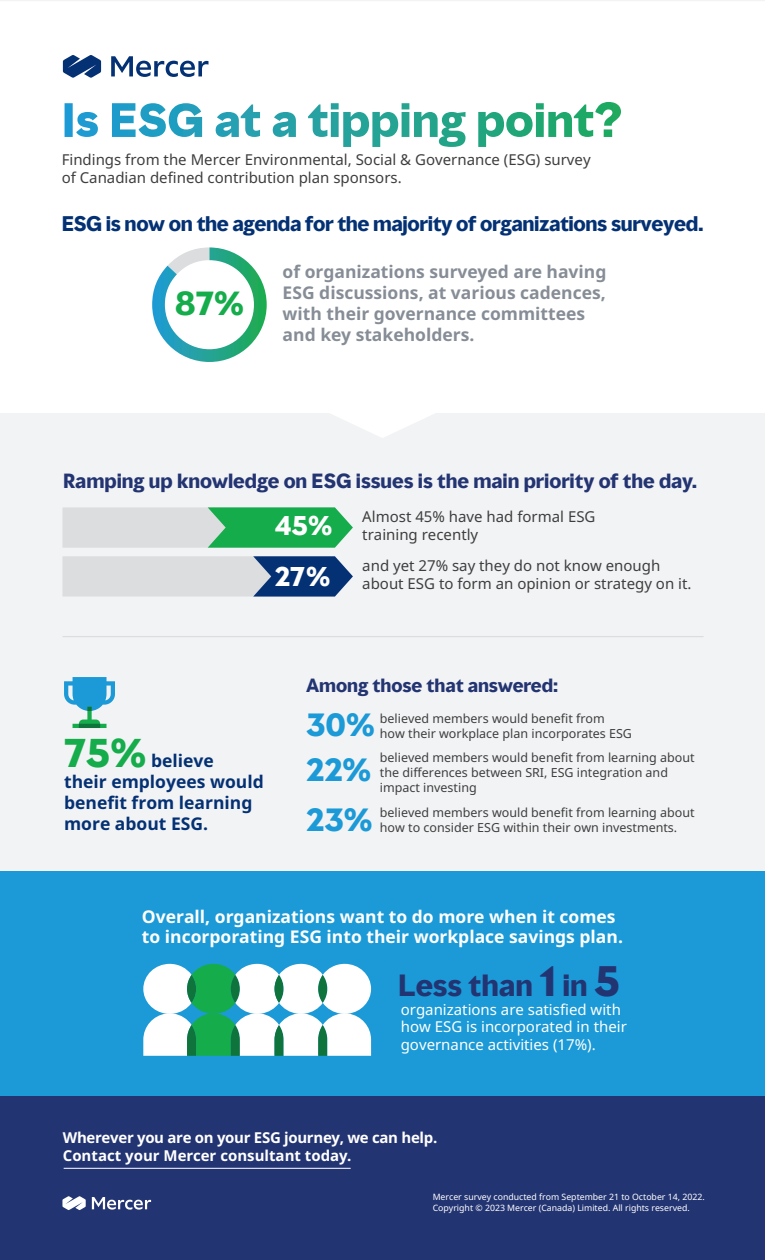
<style>
.page{position:relative;width:765px;height:1260px;background:#fff}
.page>*{position:absolute;margin:0;border:0;box-sizing:border-box;transform-origin:0 0}
.t1{font:700 31.25px "MMC Display";color:#15ac4b}
.t2{font:700 30px "MMC Display";color:#1b9ad7}
.t3{font:700 28px "MMC Display";color:#233472}
.t4{font:700 25.38px "MMC Display";color:#fff}
.t5{font:700 19.38px "MMC Display";letter-spacing:-.02em;color:#043174}
.t6{font:700 18.75px "MMC Display";color:#233472}
.t7{font:700 17.5px/21px "Noto Sans";color:#868d96}
.t8{font:700 17.5px/20px "Noto Sans";color:#fff}
.t9{font:700 17.5px/21px "Noto Sans";color:#043174}
.t10{font:700 17.5px "MMC Display";color:#233472}
.t11{font:15px/18px "Noto Sans";color:#3e3e3f}
.t12{font:15px/17.5px "Noto Sans";color:#fff}
.t13{font:700 15px/18px "Noto Sans";letter-spacing:-.02em;color:#fff}
.t14{font:12.5px/15px "Noto Sans";color:#3e3e3f}
.t15{font:8.75px/10.5px "Noto Sans";color:#fff}
.s1{font-family:"MMC Display";font-size:37.5px;color:#15ac4b}
.s2{font-size:39.75px}
.s3{font-style:inherit}
</style>
<div class="page">
<div style="left:0;top:0;width:765px;height:919px;background:#f2f3f4"></div>
<div style="left:0;top:871px;width:765px;height:263px;background:#1b9ad7"></div>
<div style="left:0;top:2px;width:765px;height:436px;background:#fff"></div>
<svg style="left:111px;top:56px;width:98px;height:21px"></svg>
<svg style="left:63px;top:55px;width:38px;height:23px"></svg>
<svg style="left:65px;top:102px;width:556px;height:35px"></svg>
<svg style="left:152px;top:247px;width:115px;height:115px"></svg>
<svg style="left:63px;top:556px;width:290px;height:41px;background:#a1aec2"></svg>
<svg style="left:63px;top:507px;width:290px;height:41px;background:#87c8a0"></svg>
<svg style="left:64px;top:677px;width:51px;height:51px"></svg>
<div style="left:0;top:1097px;width:765px;height:163px;background:#233472"></div>
<hr style="left:63px;top:636px;width:641px;height:1px;background:#dcdddf">
<svg style="left:92px;top:1197px;width:59px;height:13px"></svg>
<svg style="left:62px;top:1196px;width:24px;height:14px"></svg>
<hr style="left:64px;top:1168px;width:287px;height:1px;background:#fff">
<svg style="left:143px;top:964px;width:228px;height:92px;background:#acdbcf"></svg>
<p class="t11" style="left:62px;top:150px;width:531px">Findings from the Mercer Environmental, Social &amp; Governance (ESG) survey of Canadian defined contribution plan sponsors.</p>
<h3 class="t5" style="left:62px;top:211px;width:643px">ESG is now on the agenda for the majority of organizations surveyed.</h3>
<h1 class="t1" style="left:175px;top:283px;width:71px">87%</h1>
<h3 class="t7" style="left:283px;top:262px;width:325px">of organizations surveyed are having ESG discussions, at various cadences, with their governance committees and key stakeholders.</h3>
<h3 class="t6" style="left:63px;top:469px;width:636px">Ramping up knowledge on ESG issues is the main priority of the day.</h3>
<p class="t11" style="left:362px;top:507px;width:235px">Almost 45% have had formal ESG training recently</p>
<p class="t11" style="left:362px;top:557px;width:300px">and yet 27% say they do not know enough</p>
<h3 class="t4" style="left:275px;top:509px;width:59px">45%</h3>
<h3 class="t4" style="left:275px;top:560px;width:57px">27%</h3>
<p class="t11" style="left:362px;top:575px;width:331px">about ESG to form an opinion or strategy on it.</p>
<h3 class="t9" style="left:64px;top:751px;width:201px"><span class="s1">75%</span> believe<br>their employees would benefit from learning more about ESG.</h3>
<h3 class="t10" style="left:306px;top:674px;width:254px">Among those that answered:</h3>
<h2 class="t2" style="left:306px;top:705px;width:70px">30%</h2>
<p class="t14" style="left:380px;top:711px;width:254px">believed members would benefit from how their workplace plan incorporates ESG</p>
<h2 class="t2" style="left:306px;top:750px;width:67px">22%</h2>
<p class="t14" style="left:380px;top:750px;width:316px">believed members would benefit from learning about the differences between SRI, ESG integration and impact investing</p>
<h2 class="t2" style="left:306px;top:800px;width:68px">23%</h2>
<p class="t14" style="left:380px;top:805px;width:316px">believed members would benefit from learning about how to consider ESG within their own investments.</p>
<h3 class="t8" style="left:142px;top:907px;width:483px">Overall, organizations want to do more when it comes to incorporating ESG into their workplace savings plan.</h3>
<h3 class="t3" style="left:398px;top:967px;width:224px">Less than <span class="s2">1</span> in <span class="s2">5</span></h3>
<p class="t12" style="left:401px;top:1001px;width:228px">organizations are satisfied with how ESG is incorporated in their governance activities (17%).</p>
<p class="t13" style="left:63px;top:1129px;width:376px">Wherever you are on your ESG journey, we can help.<br>Contact your Mercer consultant today.</p>
<p class="t15" style="left:433px;top:1192px;width:274px">Mercer survey conducted from September 21 to October 14, 2022.<br>Copyright © 202<span class="s3">3</span> Mercer (Canada) Limited. All rights reserved.</p>
</div>
